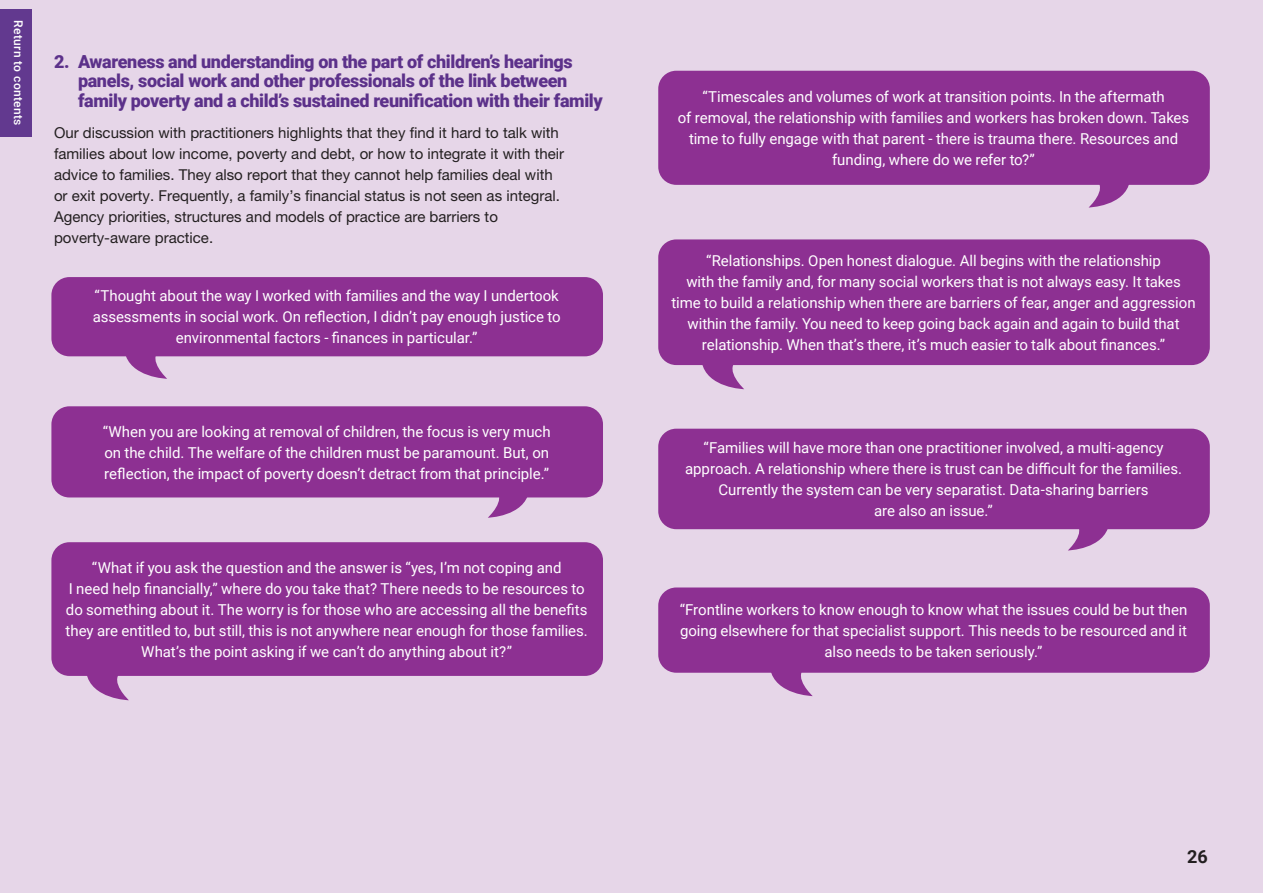
<style>
.page{position:relative;width:1263px;height:893px;background:#e6d6e8}
.page>*{position:absolute;margin:0;border:0;box-sizing:border-box;transform-origin:0 0}
.t1{font:900 18px/19.5px "Roboto";letter-spacing:-.02em;color:#5c318a}
.t2{font:700 18px "Roboto";color:#231f20}
.t3{font:15px/21px "Roboto";letter-spacing:-.005em;color:#fff;text-align:center}
.t4{font:15px/21px "Helvetica Neue LT Pro";color:#231f20}
.t5{font:500 12px "Roboto";letter-spacing:.03em;color:#fff}
</style>
<div class="page">
<div style="left:51px;top:277px;width:552px;height:79px;background:#8d3092;border-radius:18px"></div>
<div style="left:51px;top:406px;width:552px;height:91px;background:#8d3092;border-radius:18px"></div>
<div style="left:51px;top:542px;width:552px;height:134px;background:#8d3092;border-radius:18px"></div>
<div style="left:658px;top:71px;width:552px;height:114px;background:#8d3092;border-radius:18px"></div>
<div style="left:658px;top:239px;width:552px;height:126px;background:#8d3092;border-radius:18px"></div>
<div style="left:658px;top:429px;width:552px;height:100px;background:#8d3092;border-radius:18px"></div>
<div style="left:658px;top:587px;width:552px;height:86px;background:#8d3092;border-radius:18px"></div>
<svg style="left:125px;top:356px;width:42px;height:23px"></svg>
<svg style="left:488px;top:497px;width:41px;height:21px"></svg>
<svg style="left:86px;top:675px;width:43px;height:25px"></svg>
<svg style="left:1088px;top:184px;width:42px;height:23px"></svg>
<svg style="left:702px;top:365px;width:42px;height:24px"></svg>
<svg style="left:1068px;top:529px;width:41px;height:21px"></svg>
<svg style="left:770px;top:672px;width:43px;height:24px"></svg>
<div style="left:0;top:10px;width:32px;height:127px;background:#62398f"></div>
<p class="t5" style="left:27px;top:20px;width:107px;rotate:90deg">Return to contents</p>
<p class="t1" style="left:78px;top:51px;width:526px;text-indent:-24px">2. Awareness and understanding on the part of children’s hearings panels, social work and other professionals of the link between family poverty and a child’s sustained reunification with their family</p>
<p class="t4" style="left:54px;top:122px;width:512px">Our discussion with practitioners highlights that they find it hard to talk with families about low income, poverty and debt, or how to integrate it with their advice to families. They also report that they cannot help families deal with or exit poverty. Frequently, a family’s financial status is not seen as integral.<br>Agency priorities, structures and models of practice are barriers to poverty-aware practice.</p>
<p class="t3" style="left:93px;top:285px;width:469px">“Thought about the way I worked with families and the way I undertook assessments in social work. On reflection, I didn’t pay enough justice to environmental factors - finances in particular.”</p>
<p class="t3" style="left:103px;top:420px;width:449px;text-align:justify">“When you are looking at removal of children, the focus is very much on the child. The welfare of the children must be paramount. But, on reflection, the impact of poverty doesn’t detract from that principle.”</p>
<p class="t3" style="left:66px;top:556px;width:524px">“What if you ask the question and the answer is “yes, I’m not coping and<br>I need help financially,” where do you take that? There needs to be resources to do something about it. The worry is for those who are accessing all the benefits they are entitled to, but still, this is not anywhere near enough for those families.<br>What’s the point asking if we can’t do anything about it?”</p>
<p class="t3" style="left:678px;top:86px;width:513px">“Timescales and volumes of work at transition points. In the aftermath<br>of removal, the relationship with families and workers has broken down. Takes time to fully engage with that parent - there is trauma there. Resources and funding, where do we refer to?”</p>
<p class="t3" style="left:671px;top:249px;width:526px">“Relationships. Open honest dialogue. All begins with the relationship<br>with the family and, for many social workers that is not always easy. It takes time to build a relationship when there are barriers of fear, anger and aggression within the family. You need to keep going back again and again to build that relationship. When that’s there, it’s much easier to talk about finances.”</p>
<p class="t3" style="left:685px;top:437px;width:498px">“Families will have more than one practitioner involved, a multi-agency approach. A relationship where there is trust can be difficult for the families.<br>Currently the system can be very separatist. Data-sharing barriers<br>are also an issue.”</p>
<p class="t3" style="left:680px;top:598px;width:509px">“Frontline workers to know enough to know what the issues could be but then going elsewhere for that specialist support. This needs to be resourced and it also needs to be taken seriously.”</p>
<p class="t2" style="left:1187px;top:844px;width:22px">26</p>
</div>
